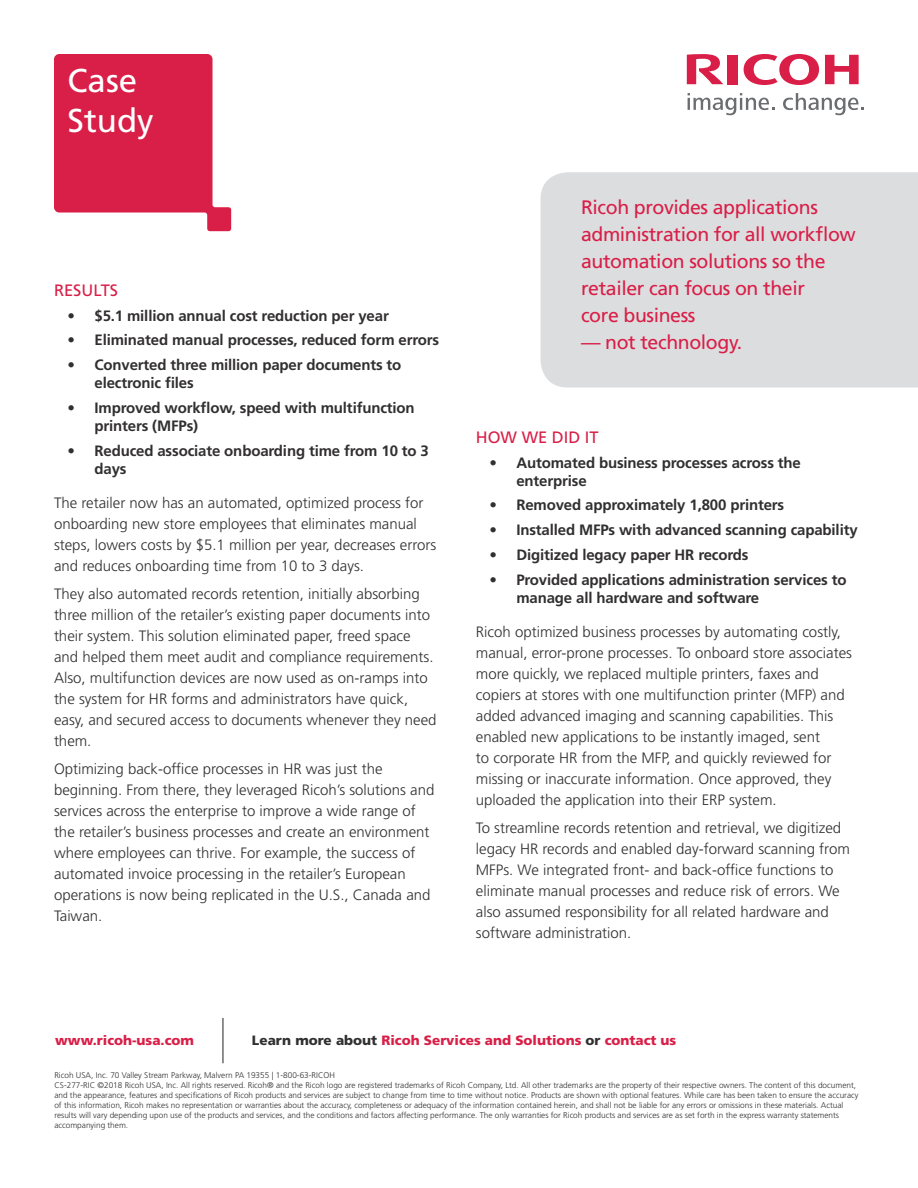
<style>
.page{position:relative;width:918px;height:1188px;background:#fff}
.page>*{position:absolute;margin:0;border:0;box-sizing:border-box;transform-origin:0 0}
.t1{font:33px/39.6px "Frutiger LT Std";color:#fff}
.LAST_PAGE_STATEMENT{font:19.5px/27px "Frutiger LT Std";letter-spacing:-.02em;color:#d91e47}
.HEADLINE{font:16.5px "Frutiger LT Std";color:#d91e47}
.BODY{font:300 15px/21px "Frutiger LT Std";color:#312f30}
.t2{font:700 15px/18px "Frutiger LT Std";letter-spacing:-.01em;color:#312f30}
.t3{font:900 13.5px "Frutiger LT Std";color:#d91e47}
.LEGAL{font:300 8.25px/9.9px "Frutiger LT Std";color:#312f30}
.s1{color:#312f30}
</style>
<div class="page">
<svg style="left:54px;top:54px;width:177px;height:177px"></svg>
<svg style="left:744px;top:54px;width:75px;height:31px"></svg>
<svg style="left:825px;top:55px;width:34px;height:29px"></svg>
<div style="left:728px;top:55px;width:10px;height:29px;background:#d91e47"></div>
<svg style="left:687px;top:54px;width:36px;height:30px"></svg>
<svg style="left:688px;top:93px;width:87px;height:23px"></svg>
<svg style="left:783px;top:93px;width:81px;height:23px"></svg>
<hr style="left:223px;top:1018px;width:1px;height:45px;background:#231f20">
<div style="left:541px;top:172px;width:377px;height:216px;background:#dcdddf"></div>
<h1 class="t1" style="left:68px;top:61px;width:88px">Case<br>Study</h1>
<p class="HEADLINE" style="left:54px;top:280px;width:66px">RESULTS</p>
<p class="t2" style="left:68px;top:306px;width:323px">• $5.1 million annual cost reduction per year</p>
<p class="t2" style="left:68px;top:331px;width:373px">• Eliminated manual processes, reduced form errors</p>
<p class="t2" style="left:94px;top:356px;width:308px;text-indent:-27px">• Converted three million paper documents to electronic files</p>
<p class="t2" style="left:94px;top:399px;width:322px;text-indent:-27px">• Improved workflow, speed with multifunction printers (MFPs)</p>
<p class="t2" style="left:94px;top:441px;width:336px;text-indent:-27px">• Reduced associate onboarding time from 10 to 3 days</p>
<p class="BODY" style="left:54px;top:493px;width:384px">The retailer now has an automated, optimized process for onboarding new store employees that eliminates manual steps, lowers costs by $5.1 million per year, decreases errors and reduces onboarding time from 10 to 3 days.</p>
<p class="BODY" style="left:54px;top:583px;width:384px">They also automated records retention, initially absorbing three million of the retailer’s existing paper documents into their system. This solution eliminated paper, freed space and helped them meet audit and compliance requirements.<br>Also, multifunction devices are now used as on-ramps into the system for HR forms and administrators have quick, easy, and secured access to documents whenever they need them.</p>
<p class="BODY" style="left:54px;top:758px;width:382px">Optimizing back-office processes in HR was just the beginning. From there, they leveraged Ricoh’s solutions and services across the enterprise to improve a wide range of the retailer’s business processes and create an environment where employees can thrive. For example, the success of automated invoice processing in the retailer’s European operations is now being replicated in the U.S., Canada and Taiwan.</p>
<p class="LAST_PAGE_STATEMENT" style="left:581px;top:194px;width:276px">Ricoh provides applications administration for all workflow automation solutions so the retailer can focus on their<br>core business</p>
<p class="LAST_PAGE_STATEMENT" style="left:581px;top:329px;width:163px">— not technology.</p>
<p class="HEADLINE" style="left:476px;top:427px;width:124px">HOW WE DID IT</p>
<p class="t2" style="left:516px;top:453px;width:286px;text-indent:-27px">• Automated business processes across the enterprise</p>
<p class="t2" style="left:489px;top:496px;width:296px">• Removed approximately 1,800 printers</p>
<p class="t2" style="left:489px;top:521px;width:370px">• Installed MFPs with advanced scanning capability</p>
<p class="t2" style="left:489px;top:546px;width:261px">• Digitized legacy paper HR records</p>
<p class="t2" style="left:516px;top:570px;width:332px;text-indent:-27px">• Provided applications administration services to manage all hardware and software</p>
<p class="BODY" style="left:476px;top:622px;width:378px">Ricoh optimized business processes by automating costly, manual, error-prone processes. To onboard store associates more quickly, we replaced multiple printers, faxes and copiers at stores with one multifunction printer (MFP) and added advanced imaging and scanning capabilities. This enabled new applications to be instantly imaged, sent<br>to corporate HR from the MFP, and quickly reviewed for missing or inaccurate information. Once approved, they uploaded the application into their ERP system.</p>
<p class="BODY" style="left:476px;top:817px;width:375px">To streamline records retention and retrieval, we digitized legacy HR records and enabled day-forward scanning from MFPs. We integrated front- and back-office functions to eliminate manual processes and reduce risk of errors. We also assumed responsibility for all related hardware and software administration.</p>
<p class="t3" style="left:55px;top:1032px;width:140px">www.ricoh-usa.com</p>
<p class="t3" style="left:252px;top:1032px;width:426px"><span class="s1">Learn more about</span> Ricoh Services and Solutions <span class="s1">or</span> contact us</p>
<p class="LEGAL" style="left:54px;top:1070px;width:282px">Ricoh USA, Inc. 70 Valley Stream Parkway, Malvern PA 19355 | 1-800-63-RICOH</p>
<p class="LEGAL" style="left:54px;top:1080px;width:806px">CS-277-RIC ©2018 Ricoh USA, Inc. All rights reserved. Ricoh® and the Ricoh logo are registered trademarks of Ricoh Company, Ltd. All other trademarks are the property of their respective owners. The content of this document, and the appearance, features and specifications of Ricoh products and services are subject to change from time to time without notice. Products are shown with optional features. While care has been taken to ensure the accuracy of this information, Ricoh makes no representation or warranties about the accuracy, completeness or adequacy of the information contained herein, and shall not be liable for any errors or omissions in these materials. Actual results will vary depending upon use of the products and services, and the conditions and factors affecting performance. The only warranties for Ricoh products and services are as set forth in the express warranty statements accompanying them.</p>
</div>
